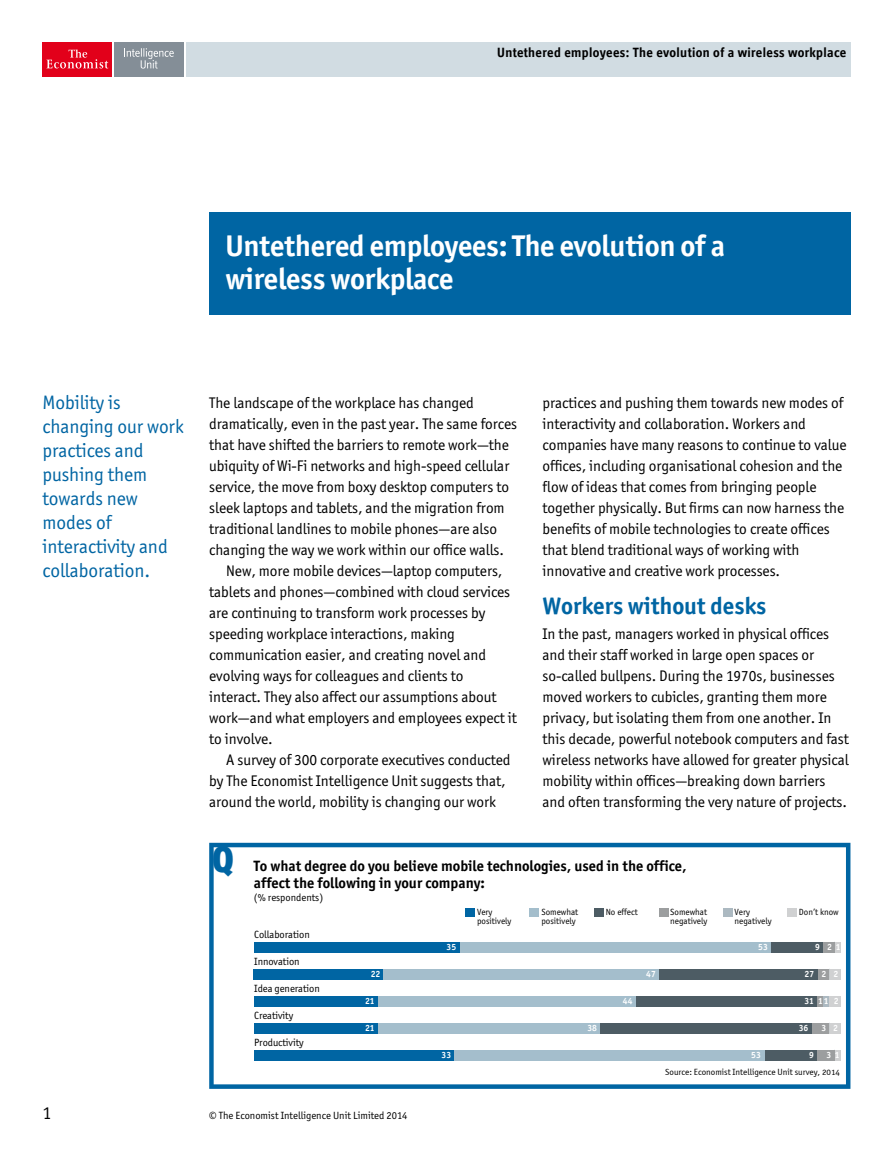
<style>
.page{position:relative;width:893px;height:1149px;background:#fff}
.page>*{position:absolute;margin:0;border:0;box-sizing:border-box;transform-origin:0 0}
.t1{font:900 36px "Officina Display";color:#0065a3}
.Heading_Chapter{font:700 30px/33px "Officina San ITC";letter-spacing:-.01em;color:#fff}
.H2_Crosshead_1_line{font:700 24px "Officina San ITC";letter-spacing:-.005em;color:#0065a3}
.QUOTE_1{font:19.5px/24px "Officina San ITC";letter-spacing:-.005em;color:#0065a3}
.t2{font:18px "Officina San ITC";color:#000}
.BODY_INDENT{font:15.3px/21px "Officina San ITC";letter-spacing:-.005em;color:#000}
.BODY_FULL_OUT{font:15.3px/21px "Officina San ITC";letter-spacing:-.005em;color:#000}
.t3{font:700 15px/16.5px "Officina San ITC";color:#000}
.t4{font:700 13.5px "Officina Display";letter-spacing:.03em;color:#000}
.t5{font:10.5px "Officina San ITC";letter-spacing:-.005em;color:#000}
.t6{font:9px/9px "Officina San ITC";color:#000}
.t7{font:9px "Officina Sans OSITCTT Book";color:#000}
.t8{font:700 9px "Officina San ITC";color:#fff}
</style>
<div class="page">
<div style="left:43px;top:43px;width:69px;height:34px;background:#e2001a"></div>
<svg style="left:46px;top:49px;width:62px;height:19px"></svg>
<div style="left:114px;top:43px;width:70px;height:34px;background:#848e97"></div>
<svg style="left:124px;top:48px;width:50px;height:21px"></svg>
<div style="left:186px;top:43px;width:664px;height:34px;background:#d1dce2"></div>
<div style="left:209px;top:213px;width:641px;height:102px;background:#0065a3"></div>
<svg style="left:209px;top:842px;width:641px;height:246px"></svg>
<div style="left:835px;top:941px;width:6px;height:11px;background:#d0d1d2"></div>
<div style="left:829px;top:968px;width:12px;height:11px;background:#d0d1d2"></div>
<div style="left:829px;top:995px;width:12px;height:11px;background:#d0d1d2"></div>
<div style="left:829px;top:1022px;width:12px;height:11px;background:#d0d1d2"></div>
<div style="left:835px;top:1049px;width:6px;height:11px;background:#d0d1d2"></div>
<div style="left:823px;top:995px;width:6px;height:11px;background:#acb9c1"></div>
<div style="left:823px;top:941px;width:12px;height:11px;background:#9c9e9f"></div>
<div style="left:817px;top:968px;width:12px;height:11px;background:#9c9e9f"></div>
<div style="left:817px;top:995px;width:6px;height:11px;background:#9c9e9f"></div>
<div style="left:811px;top:1022px;width:18px;height:11px;background:#9c9e9f"></div>
<div style="left:817px;top:1049px;width:18px;height:11px;background:#9c9e9f"></div>
<div style="left:770px;top:941px;width:53px;height:11px;background:#4d5c64"></div>
<div style="left:659px;top:968px;width:158px;height:11px;background:#4d5c64"></div>
<div style="left:635px;top:995px;width:182px;height:11px;background:#4d5c64"></div>
<div style="left:600px;top:1022px;width:211px;height:11px;background:#4d5c64"></div>
<div style="left:764px;top:1049px;width:53px;height:11px;background:#4d5c64"></div>
<div style="left:459px;top:941px;width:311px;height:11px;background:#a4becc"></div>
<div style="left:383px;top:968px;width:276px;height:11px;background:#a4becc"></div>
<div style="left:377px;top:995px;width:258px;height:11px;background:#a4becc"></div>
<div style="left:377px;top:1022px;width:223px;height:11px;background:#a4becc"></div>
<div style="left:453px;top:1049px;width:311px;height:11px;background:#a4becc"></div>
<div style="left:254px;top:941px;width:205px;height:11px;background:#0065a3"></div>
<div style="left:254px;top:968px;width:129px;height:11px;background:#0065a3"></div>
<div style="left:254px;top:995px;width:123px;height:11px;background:#0065a3"></div>
<div style="left:254px;top:1022px;width:123px;height:11px;background:#0065a3"></div>
<div style="left:254px;top:1049px;width:199px;height:11px;background:#0065a3"></div>
<div style="left:723px;top:907px;width:9px;height:9px;background:#acb9c1"></div>
<div style="left:787px;top:907px;width:10px;height:9px;background:#d0d1d2"></div>
<div style="left:594px;top:907px;width:10px;height:9px;background:#4d5c64"></div>
<div style="left:659px;top:907px;width:10px;height:9px;background:#9c9e9f"></div>
<div style="left:465px;top:907px;width:10px;height:9px;background:#0065a3"></div>
<div style="left:529px;top:907px;width:10px;height:9px;background:#a4becc"></div>
<p class="t4" style="left:497px;top:45px;width:351px">Untethered employees: The evolution of a wireless workplace</p>
<p class="Heading_Chapter" style="left:225px;top:229px;width:501px">Untethered employees: The evolution of a wireless workplace</p>
<p class="QUOTE_1" style="left:43px;top:390px;width:143px">Mobility is changing our work practices and pushing them towards new modes of interactivity and collaboration.</p>
<p class="BODY_FULL_OUT" style="left:209px;top:392px;width:309px">The landscape of the workplace has changed dramatically, even in the past year. The same forces that have shifted the barriers to remote work—the ubiquity of Wi-Fi networks and high-speed cellular service, the move from boxy desktop computers to sleek laptops and tablets, and the migration from traditional landlines to mobile phones—are also changing the way we work within our office walls.</p>
<p class="BODY_INDENT" style="left:209px;top:560px;width:309px;text-indent:17px">New, more mobile devices—laptop computers, tablets and phones—combined with cloud services are continuing to transform work processes by speeding workplace interactions, making communication easier, and creating novel and evolving ways for colleagues and clients to interact. They also affect our assumptions about work—and what employers and employees expect it to involve.</p>
<p class="BODY_INDENT" style="left:209px;top:749px;width:303px;text-indent:17px">A survey of 300 corporate executives conducted by The Economist Intelligence Unit suggests that, around the world, mobility is changing our work</p>
<p class="BODY_INDENT" style="left:543px;top:392px;width:305px">practices and pushing them towards new modes of interactivity and collaboration. Workers and companies have many reasons to continue to value offices, including organisational cohesion and the flow of ideas that comes from bringing people together physically. But firms can now harness the benefits of mobile technologies to create offices that blend traditional ways of working with innovative and creative work processes.</p>
<p class="H2_Crosshead_1_line" style="left:543px;top:591px;width:225px">Workers without desks</p>
<p class="BODY_FULL_OUT" style="left:543px;top:623px;width:308px">In the past, managers worked in physical offices and their staff worked in large open spaces or so-called bullpens. During the 1970s, businesses moved workers to cubicles, granting them more privacy, but isolating them from one another. In this decade, powerful notebook computers and fast wireless networks have allowed for greater physical mobility within offices—breaking down barriers and often transforming the very nature of projects.</p>
<p class="t1" style="left:213px;top:837px;width:23px">Q</p>
<p class="t3" style="left:254px;top:857px;width:434px">To what degree do you believe mobile technologies, used in the office, affect the following in your company:</p>
<p class="t5" style="left:254px;top:891px;width:71px">(% respondents)</p>
<p class="t6" style="left:477px;top:907px;width:36px">Very positively</p>
<p class="t6" style="left:541px;top:907px;width:38px">Somewhat positively</p>
<p class="t6" style="left:606px;top:907px;width:33px">No effect</p>
<p class="t6" style="left:670px;top:907px;width:38px">Somewhat negatively</p>
<p class="t6" style="left:734px;top:907px;width:38px">Very negatively</p>
<p class="t6" style="left:799px;top:907px;width:41px">Don’t know</p>
<p class="t8" style="left:447px;top:941px;width:11px">35</p>
<p class="t8" style="left:758px;top:941px;width:11px">53</p>
<p class="t8" style="left:815px;top:941px;width:27px">9 2 1</p>
<p class="t8" style="left:371px;top:968px;width:11px">22</p>
<p class="t8" style="left:646px;top:968px;width:11px">47</p>
<p class="t8" style="left:805px;top:968px;width:35px">27 2 2</p>
<p class="t8" style="left:365px;top:995px;width:11px">21</p>
<p class="t8" style="left:623px;top:995px;width:11px">44</p>
<p class="t8" style="left:804px;top:995px;width:36px">31 1 1 2</p>
<p class="t8" style="left:365px;top:1022px;width:11px">21</p>
<p class="t8" style="left:587px;top:1022px;width:11px">38</p>
<p class="t8" style="left:799px;top:1022px;width:11px">36</p>
<p class="t8" style="left:822px;top:1022px;width:18px">3 2</p>
<p class="t8" style="left:442px;top:1049px;width:11px">33</p>
<p class="t8" style="left:751px;top:1049px;width:11px">53</p>
<p class="t8" style="left:809px;top:1049px;width:6px">9</p>
<p class="t8" style="left:827px;top:1049px;width:15px">3 1</p>
<p class="t5" style="left:254px;top:927px;width:57px">Collaboration</p>
<p class="t5" style="left:254px;top:954px;width:47px">Innovation</p>
<p class="t5" style="left:254px;top:981px;width:67px">Idea generation</p>
<p class="t5" style="left:254px;top:1008px;width:40px">Creativity</p>
<p class="t5" style="left:254px;top:1035px;width:51px">Productivity</p>
<p class="t7" style="left:665px;top:1066px;width:176px">Source: Economist Intelligence Unit survey, 2014</p>
<p class="t2" style="left:43px;top:1101px;width:10px">1</p>
<p class="t5" style="left:209px;top:1108px;width:200px">© The Economist Intelligence Unit Limited 2014</p>
</div>
